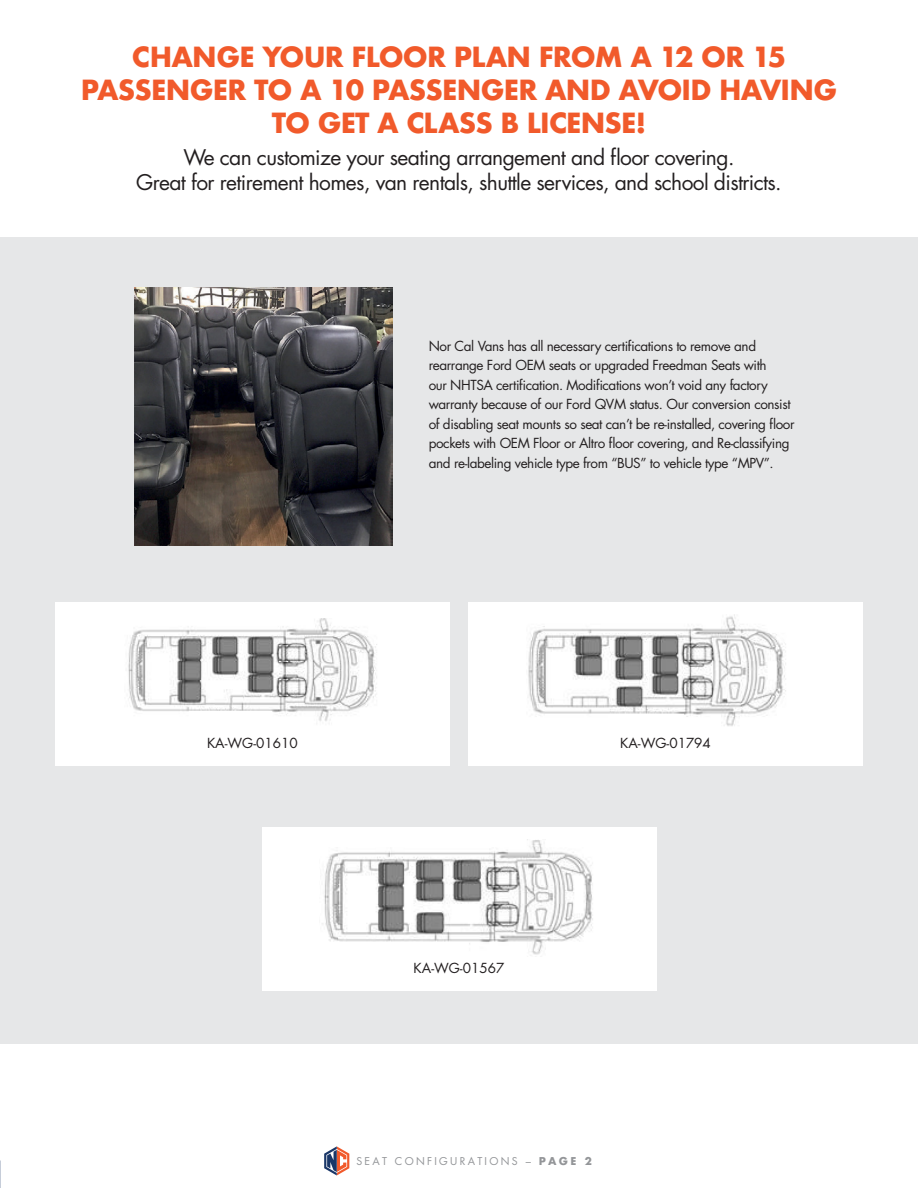
<style>
.page{position:relative;width:918px;height:1188px;background:#fff}
.page>*{position:absolute;margin:0;border:0;box-sizing:border-box;transform-origin:0 0}
.t1{font:700 27px/33px "Futura";letter-spacing:-.03em;color:#f15a2b;text-align:center}
.t2{font:21px/25.5px "Futura";letter-spacing:-.03em;color:#231f20;text-align:center}
.t3{font:13.5px/19.5px "Futura";letter-spacing:-.03em;color:#231f20}
.t4{font:13.5px "Futura";color:#231f20}
.t5{font:10.5px "Futura";letter-spacing:.22em;color:#939598}
.s1{font-weight:700}
</style>
<div class="page">
<svg style="left:324px;top:1146px;width:25px;height:29px"></svg>
<div style="left:0;top:238px;width:918px;height:806px;background:#e6e7e8"></div>
<img style="left:134px;top:287px;width:259px;height:258px">
<div style="left:55px;top:603px;width:395px;height:163px;background:#fff"></div>
<div style="left:468px;top:603px;width:395px;height:163px;background:#fff"></div>
<div style="left:262px;top:827px;width:394px;height:164px;background:#fff"></div>
<img style="left:128px;top:618px;width:249px;height:103px">
<img style="left:528px;top:614px;width:258px;height:112px">
<img style="left:322px;top:839px;width:271px;height:116px">
<h1 class="t1" style="left:81px;top:40px;width:758px">CHANGE YOUR FLOOR PLAN FROM A 12 OR 15<br>PASSENGER TO A 10 PASSENGER AND AVOID HAVING<br>TO GET A CLASS B LICENSE!</h1>
<h2 class="t2" style="left:136px;top:145px;width:647px">We can customize your seating arrangement and floor covering.<br>Great for retirement homes, van rentals, shuttle services, and school districts.</h2>
<p class="t3" style="left:429px;top:336px;width:367px">Nor Cal Vans has all necessary certifications to remove and rearrange Ford OEM seats or upgraded Freedman Seats with<br>our NHTSA certification. Modifications won’t void any factory warranty because of our Ford QVM status. Our conversion consist of disabling seat mounts so seat can’t be re-installed, covering floor pockets with OEM Floor or Altro floor covering, and Re-classifying and re-labeling vehicle type from “BUS” to vehicle type “MPV”.</p>
<p class="t4" style="left:207px;top:735px;width:92px">KA-WG-01610</p>
<p class="t4" style="left:620px;top:735px;width:92px">KA-WG-01794</p>
<p class="t4" style="left:414px;top:959px;width:92px">KA-WG-01567</p>
<p class="t5" style="left:356px;top:1155px;width:237px">SEAT CONFIGURATIONS – <span class="s1">PAGE 2</span></p>
</div>
